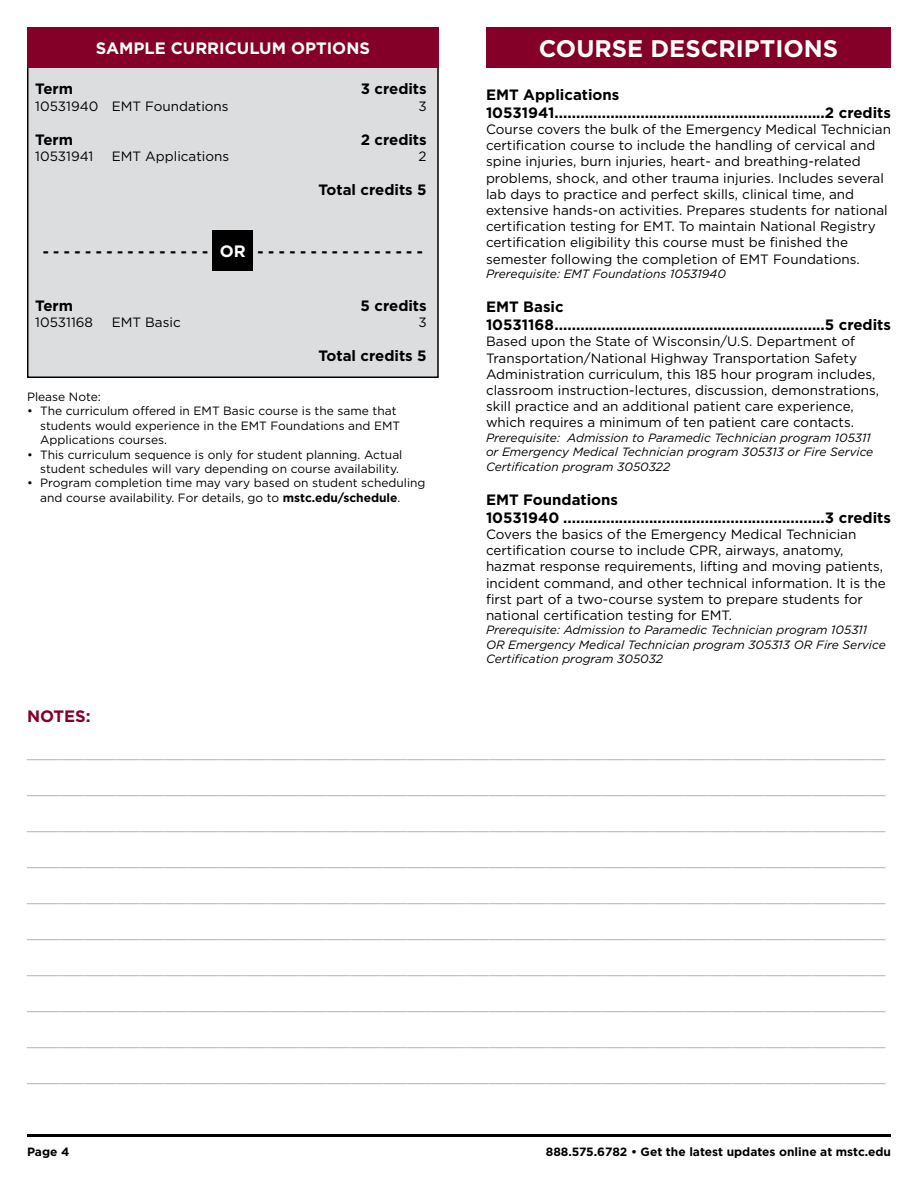
<style>
.page{position:relative;width:918px;height:1188px;background:#fff}
.page>*{position:absolute;margin:0;border:0;box-sizing:border-box;transform-origin:0 0}
.t1{font:700 24px "Gotham";color:#fff}
.t2{font:700 16.5px "Gotham";color:#fff}
.t3{font:700 16.5px "Gotham";color:#840029}
.t4{font:700 15px/18px "Gotham";color:#000}
.t5{font:13.5px/16.2px "Gotham";color:#000}
.t6{font:13.5px "Gotham";color:#a7a9ac}
.t7{font:12px/14.4px "Gotham";color:#000}
.t8{font:italic 12px/14.4px "Gotham";color:#000}
.t9{font:700 12px "Gotham";color:#000}
.s1{font-size:16.5px;color:#fff}
.s2{font-weight:700}
</style>
<div class="page">
<div style="left:28px;top:28px;width:410px;height:349px;background:#dcddde"></div>
<div style="left:213px;top:230px;width:40px;height:40px;background:#000"></div>
<div style="left:27px;top:27px;width:412px;height:351px;border:2px solid #000"></div>
<div style="left:27px;top:27px;width:412px;height:41px;background:#840029"></div>
<hr style="left:27px;top:1134px;width:864px;height:3px;background:#000">
<div style="left:486px;top:27px;width:405px;height:41px;background:#840029"></div>
<p class="t2" style="left:96px;top:37px;width:276px">SAMPLE CURRICULUM OPTIONS</p>
<p class="t4" style="left:35px;top:80px;width:39px">Term</p>
<p class="t4" style="left:361px;top:80px;width:68px">3 credits</p>
<p class="t5" style="left:35px;top:98px;width:195px">10531940 EMT Foundations</p>
<p class="t5" style="left:418px;top:98px;width:10px">3</p>
<p class="t4" style="left:35px;top:130px;width:39px">Term</p>
<p class="t4" style="left:361px;top:130px;width:68px">2 credits</p>
<p class="t5" style="left:35px;top:148px;width:60px">10531941</p>
<p class="t5" style="left:112px;top:148px;width:119px">EMT Applications</p>
<p class="t5" style="left:419px;top:148px;width:10px">2</p>
<p class="t4" style="left:318px;top:181px;width:110px">Total credits 5</p>
<p class="t4" style="left:43px;top:242px;width:382px">- - - - - - - - - - - - - - - -<span class="s1">OR</span>- - - - - - - - - - - - - - - -</p>
<p class="t4" style="left:35px;top:296px;width:39px">Term</p>
<p class="t4" style="left:361px;top:296px;width:68px">5 credits</p>
<p class="t5" style="left:35px;top:314px;width:59px">10531168</p>
<p class="t5" style="left:112px;top:314px;width:71px">EMT Basic</p>
<p class="t5" style="left:418px;top:314px;width:10px">3</p>
<p class="t4" style="left:318px;top:347px;width:110px">Total credits 5</p>
<p class="t7" style="left:27px;top:389px;width:75px">Please Note:</p>
<p class="t7" style="left:40px;top:404px;width:362px;text-indent:-13px">• The curriculum offered in EMT Basic course is the same that students would experience in the EMT Foundations and EMT<br>Applications courses.</p>
<p class="t7" style="left:27px;top:447px;width:377px;text-align:right">• This curriculum sequence is only for student planning. Actual student schedules will vary depending on course availability.</p>
<p class="t7" style="left:40px;top:476px;width:387px;text-indent:-13px">• Program completion time may vary based on student scheduling and course availability. For details, go to <span class="s2">mstc.edu/schedule</span>.</p>
<h1 class="t1" style="left:539px;top:32px;width:301px">COURSE DESCRIPTIONS</h1>
<p class="t4" style="left:486px;top:85px;width:407px">EMT Applications<br>10531941...............................................................2 credits</p>
<p class="t5" style="left:486px;top:121px;width:407px">Course covers the bulk of the Emergency Medical Technician certification course to include the handling of cervical and spine injuries, burn injuries, heart- and breathing-related problems, shock, and other trauma injuries. Includes several lab days to practice and perfect skills, clinical time, and extensive hands-on activities. Prepares students for national certification testing for EMT. To maintain National Registry certification eligibility this course must be finished the semester following the completion of EMT Foundations.</p>
<p class="t8" style="left:486px;top:266px;width:241px">Prerequisite: EMT Foundations 10531940</p>
<p class="t4" style="left:486px;top:298px;width:407px">EMT Basic<br>10531168...............................................................5 credits</p>
<p class="t5" style="left:486px;top:333px;width:395px">Based upon the State of Wisconsin/U.S. Department of Transportation/National Highway Transportation Safety Administration curriculum, this 185 hour program includes, classroom instruction-lectures, discussion, demonstrations, skill practice and an additional patient care experience, which requires a minimum of ten patient care contacts.</p>
<p class="t8" style="left:486px;top:430px;width:389px">Prerequisite: Admission to Paramedic Technician program 105311 or Emergency Medical Technician program 305313 or Fire Service<br>Certification program 3050322</p>
<p class="t4" style="left:486px;top:490px;width:406px">EMT Foundations<br>10531940 .............................................................3 credits</p>
<p class="t5" style="left:486px;top:526px;width:401px">Covers the basics of the Emergency Medical Technician certification course to include CPR, airways, anatomy, hazmat response requirements, lifting and moving patients, incident command, and other technical information. It is the first part of a two-course system to prepare students for national certification testing for EMT.</p>
<p class="t8" style="left:486px;top:623px;width:401px">Prerequisite: Admission to Paramedic Technician program 105311<br>OR Emergency Medical Technician program 305313 OR Fire Service<br>Certification program 305032</p>
<p class="t3" style="left:27px;top:705px;width:65px">NOTES:</p>
<p class="t6" style="left:27px;top:745px;width:860px">__________________________________________________________________________________________________________</p>
<p class="t6" style="left:27px;top:781px;width:860px">__________________________________________________________________________________________________________</p>
<p class="t6" style="left:27px;top:817px;width:860px">__________________________________________________________________________________________________________</p>
<p class="t6" style="left:27px;top:853px;width:860px">__________________________________________________________________________________________________________</p>
<p class="t6" style="left:27px;top:889px;width:860px">__________________________________________________________________________________________________________</p>
<p class="t6" style="left:27px;top:925px;width:860px">__________________________________________________________________________________________________________</p>
<p class="t6" style="left:27px;top:961px;width:860px">__________________________________________________________________________________________________________</p>
<p class="t6" style="left:27px;top:997px;width:860px">__________________________________________________________________________________________________________</p>
<p class="t6" style="left:27px;top:1033px;width:860px">__________________________________________________________________________________________________________</p>
<p class="t6" style="left:27px;top:1069px;width:860px">__________________________________________________________________________________________________________</p>
<p class="t9" style="left:27px;top:1143px;width:44px">Page 4</p>
<p class="t9" style="left:546px;top:1143px;width:347px">888.575.6782 • Get the latest updates online at mstc.edu</p>
</div>
